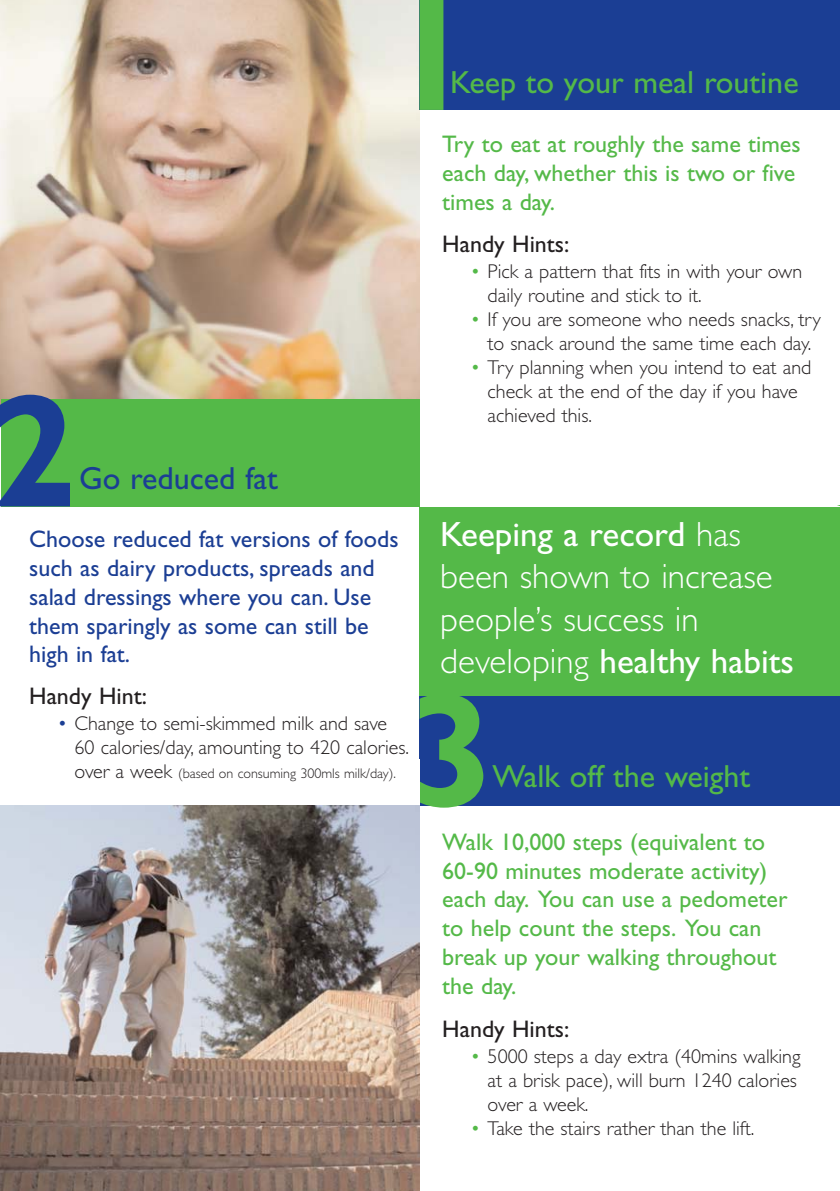
<style>
.page{position:relative;width:840px;height:1191px;background:#fff}
.page>*{position:absolute;margin:0;border:0;box-sizing:border-box;transform-origin:0 0}
.t1{font:300 35.2px/42.2px "Gill Sans";color:#fff}
.t2{font:32px "Gill Sans";color:#54b948}
.t3{font:32px "Gill Sans";color:#1b3e94}
.t4{font:24px/28.8px "Gill Sans";color:#54b948}
.t5{font:24px/28.8px "Gill Sans";color:#1b3e94}
.t6{font:24px "Gill Sans";color:#231f20}
.t7{font:300 20px/24px "Gill Sans";color:#231f20}
.t8{font:300 14px "Gill Sans";color:#231f20}
.s1{color:#1b3e94}
.s2{font-size:20px}
.s3{color:#54b948}
.s4{font-weight:400}
</style>
<div class="page">
<img style="left:0;top:1px;width:419px;height:398px">
<div style="left:419px;top:507px;width:420px;height:286px;background:#54b948"></div>
<div style="left:419px;top:1px;width:420px;height:109px;background:#1b3e94"></div>
<div style="left:1px;top:399px;width:418px;height:108px;background:#54b948"></div>
<div style="left:419px;top:1px;width:24px;height:109px;background:#54b948"></div>
<div style="left:419px;top:696px;width:420px;height:109px;background:#1b3e94"></div>
<svg style="left:419px;top:696px;width:64px;height:111px"></svg>
<svg style="left:0;top:395px;width:70px;height:111px"></svg>
<img style="left:0;top:805px;width:419px;height:386px">
<h2 class="t3" style="left:79px;top:467px;width:200px">Go reduced fat</h2>
<p class="t5" style="left:29px;top:527px;width:371px">Choose reduced fat versions of foods such as dairy products, spreads and salad dressings where you can. Use them sparingly as some can still be high in fat.</p>
<p class="t6" style="left:29px;top:688px;width:119px">Handy Hint:</p>
<p class="t7" style="left:75px;top:714px;width:336px;text-indent:-17px"><span class="s1">•</span> Change to semi-skimmed milk and save<br>60 calories/day, amounting to 420 calories.</p>
<p class="t8" style="left:75px;top:768px;width:323px"><span class="s2">over a week</span> (based on consuming 300mls milk/day).</p>
<h2 class="t2" style="left:450px;top:72px;width:350px">Keep to your meal routine</h2>
<p class="t4" style="left:442px;top:132px;width:360px">Try to eat at roughly the same times each day, whether this is two or five times a day.</p>
<p class="t6" style="left:442px;top:235px;width:129px">Handy Hints:</p>
<p class="t7" style="left:487px;top:261px;width:316px;text-indent:-17px"><span class="s3">•</span> Pick a pattern that fits in with your own daily routine and stick to it.</p>
<p class="t7" style="left:470px;top:309px;width:351px;text-align:center"><span class="s3">•</span> If you are someone who needs snacks, try to snack around the same time each day.</p>
<p class="t7" style="left:487px;top:357px;width:325px;text-indent:-17px"><span class="s3">•</span> Try planning when you intend to eat and check at the end of the day if you have achieved this.</p>
<h1 class="t1" style="left:440px;top:517px;width:355px"><span class="s4">Keeping a record</span> has been shown to increase people’s success in developing <span class="s4">healthy habits</span></h1>
<h2 class="t2" style="left:492px;top:765px;width:259px">Walk off the weight</h2>
<p class="t4" style="left:442px;top:830px;width:346px">Walk 10,000 steps (equivalent to<br>60-90 minutes moderate activity) each day. You can use a pedometer to help count the steps. You can break up your walking throughout the day.</p>
<p class="t6" style="left:442px;top:1020px;width:129px">Handy Hints:</p>
<p class="t7" style="left:487px;top:1046px;width:314px;text-indent:-17px"><span class="s3">•</span> 5000 steps a day extra (40mins walking at a brisk pace), will burn 1240 calories over a week.</p>
<p class="t7" style="left:470px;top:1118px;width:285px"><span class="s3">•</span> Take the stairs rather than the lift.</p>
</div>
